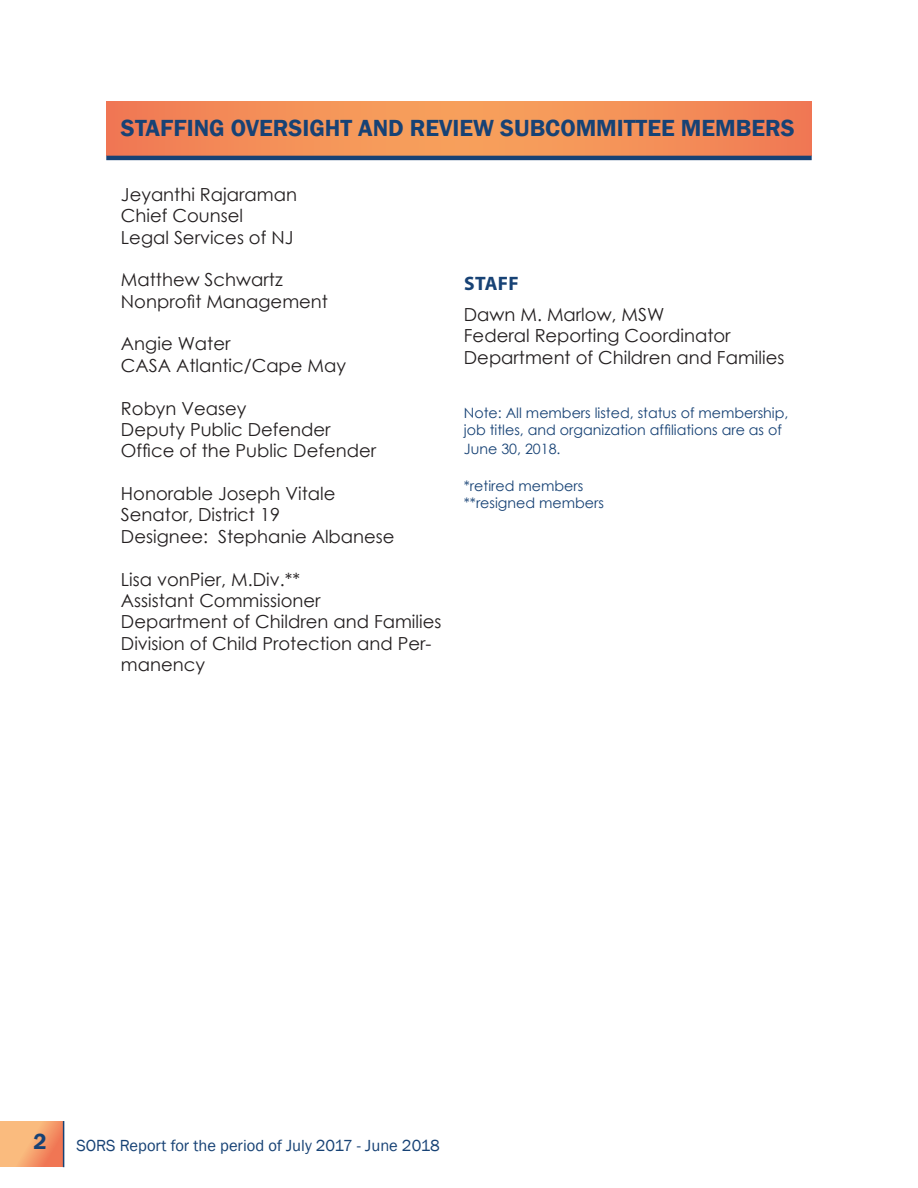
<style>
.page{position:relative;width:918px;height:1188px;background:#fff}
.page>*{position:absolute;margin:0;border:0;box-sizing:border-box;transform-origin:0 0}
.t1{font:600 24px "Franklin Gothic";color:#174275}
.t2{font:600 22.5px "Franklin Gothic";color:#174275}
.t3{font:700 19.5px "Myriad Pro";letter-spacing:.02em;color:#174275}
.t4{font:18px/21.3px "Century Gothic";color:#231f20}
.t5{font:16.5px "Franklin Gothic";color:#174275}
.t6{font:14.25px/17.1px "Century Gothic";color:#174275}
</style>
<div class="page">
<svg style="left:0;top:1121px;width:63px;height:46px;background:#f6a470"></svg>
<hr style="left:63px;top:1121px;width:1px;height:46px;background:#174275">
<svg style="left:106px;top:101px;width:705px;height:55px;background:#f28e58"></svg>
<hr style="left:106px;top:156px;width:706px;height:4px;background:#174275">
<h1 class="t1" style="left:121px;top:113px;width:675px">STAFFING OVERSIGHT AND REVIEW SUBCOMMITTEE MEMBERS</h1>
<p class="t4" style="left:121px;top:183px;width:178px">Jeyanthi Rajaraman<br>Chief Counsel<br>Legal Services of NJ</p>
<p class="t4" style="left:121px;top:269px;width:209px">Matthew Schwartz<br>Nonprofit Management</p>
<p class="t4" style="left:121px;top:333px;width:227px">Angie Water<br>CASA Atlantic/Cape May</p>
<p class="t4" style="left:121px;top:397px;width:257px">Robyn Veasey<br>Deputy Public Defender<br>Office of the Public Defender</p>
<p class="t4" style="left:121px;top:483px;width:275px">Honorable Joseph Vitale<br>Senator, District 19<br>Designee: Stephanie Albanese</p>
<p class="t4" style="left:121px;top:568px;width:322px">Lisa vonPier, M.Div.**<br>Assistant Commissioner<br>Department of Children and Families<br>Division of Child Protection and Per&shy;manency</p>
<p class="t3" style="left:464px;top:271px;width:56px">STAFF</p>
<p class="t4" style="left:464px;top:303px;width:322px">Dawn M. Marlow, MSW<br>Federal Reporting Coordinator<br>Department of Children and Families</p>
<p class="t6" style="left:464px;top:404px;width:326px">Note: All members listed, status of membership, job titles, and organization affiliations are as of</p>
<p class="t6" style="left:464px;top:441px;width:98px">June 30, 2018.</p>
<p class="t6" style="left:464px;top:477px;width:142px">*retired members **resigned members</p>
<p class="t2" style="left:34px;top:1128px;width:15px">2</p>
<p class="t5" style="left:76px;top:1135px;width:365px">SORS Report for the period of July 2017 - June 2018</p>
</div>
